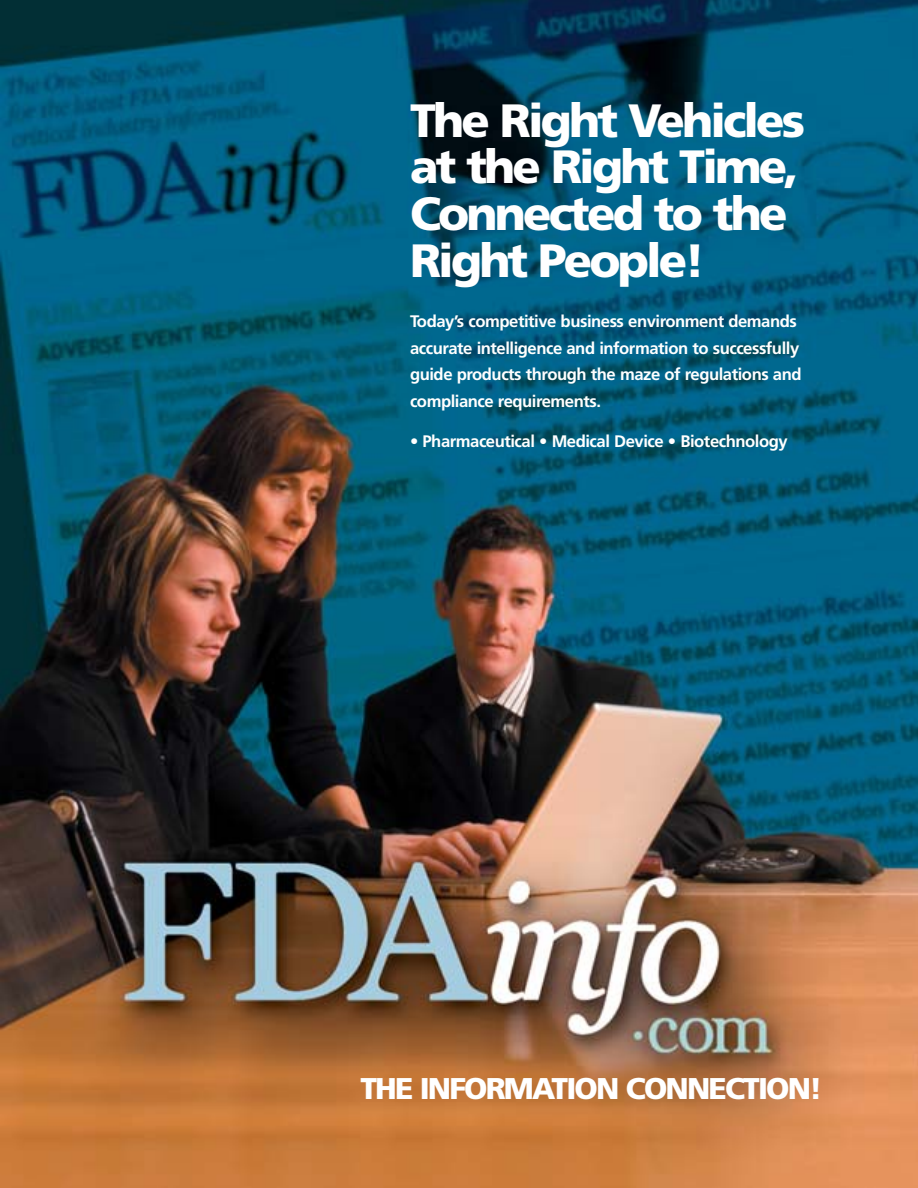
<style>
.page{position:relative;width:918px;height:1188px;background:#fff}
.page>*{position:absolute;margin:0;border:0;box-sizing:border-box;transform-origin:0 0}
.t1{font:900 46.65px/46.7px "Frutiger";letter-spacing:-.06em;color:#fff}
.t2{font:900 30px "Frutiger";letter-spacing:-.06em;color:#fff}
.t3{font:700 16.65px/26.7px "Frutiger";letter-spacing:-.03em;color:#fff}
</style>
<div class="page">
<img style="left:0;top:0;width:918px;height:1187px">
<h1 class="t1" style="left:410px;top:101px;width:397px">The Right Vehicles at the Right Time,<br>Connected to the<br>Right People!</h1>
<p class="t3" style="left:410px;top:309px;width:393px">Today’s competitive business environment demands accurate intelligence and information to successfully guide products through the maze of regulations and compliance requirements.</p>
<p class="t3" style="left:410px;top:429px;width:379px">• Pharmaceutical • Medical Device • Biotechnology</p>
<h2 class="t2" style="left:360px;top:1076px;width:464px">THE INFORMATION CONNECTION!</h2>
</div>
